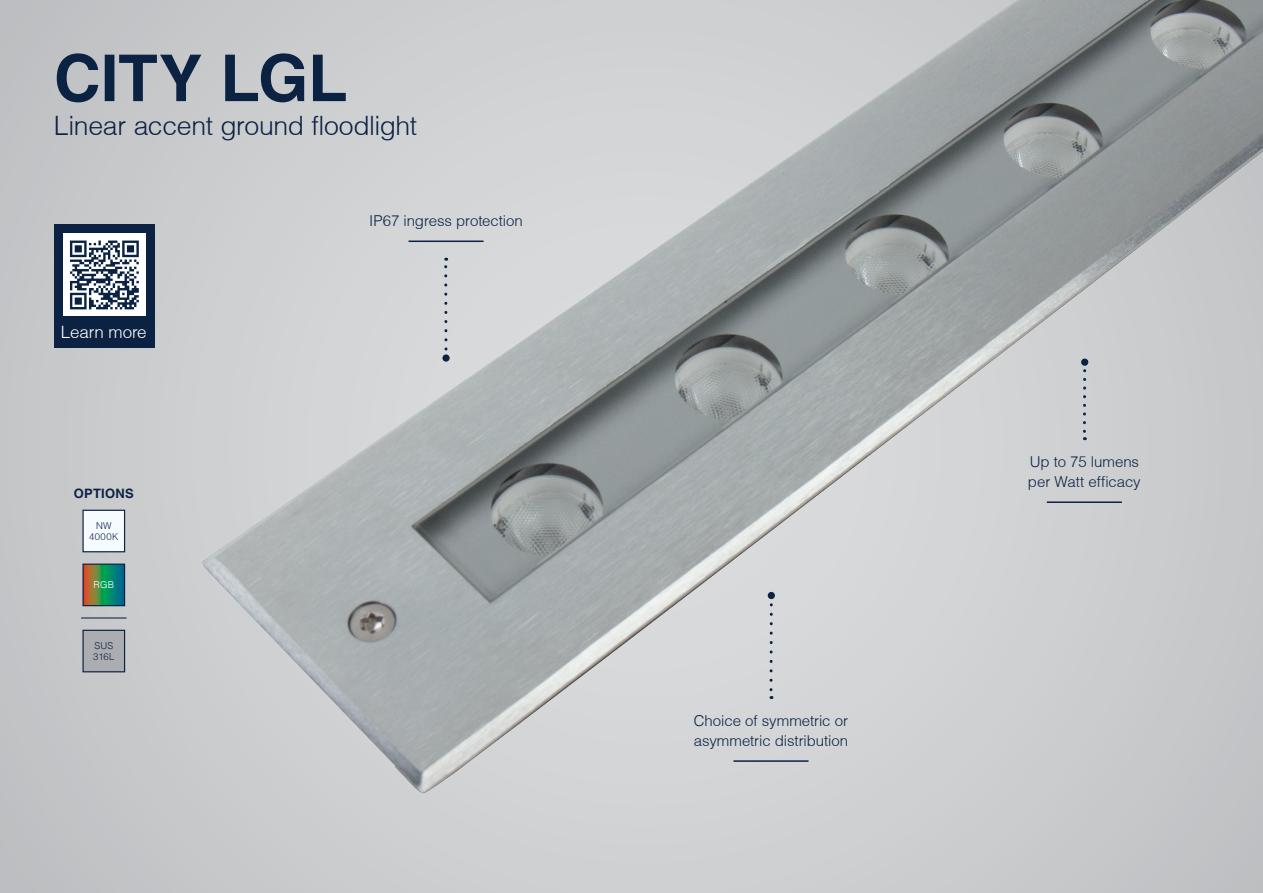
<style>
.page{position:relative;width:1263px;height:893px;background:#c3c4c7}
.page>*{position:absolute;margin:0;border:0;box-sizing:border-box;transform-origin:0 0}
.t1{font:700 64.65px "Helvetica";letter-spacing:-.005em;color:#0c2243}
.t2{font:300 26.7px "Helvetica";letter-spacing:-.015em;color:#0c2243}
.t3{font:300 16.95px "Helvetica";letter-spacing:-.005em;color:#fff}
.t4{font:300 15px "Helvetica";letter-spacing:-.005em;color:#0c2243}
.t5{font:700 13.05px "Helvetica";letter-spacing:.02em;color:#0c2243}
.t6{font:300 9.45px/11.4px "Helvetica";letter-spacing:.035em;color:#0c2243;text-align:center}
.t7{font:300 9.45px "Helvetica";color:#fff}
</style>
<div class="page">
<img style="left:54px;top:0;width:1209px;height:893px">
<div style="left:54px;top:224px;width:101px;height:123px;background:#0c2243"></div>
<svg style="left:769px;top:605px;width:4px;height:94px"></svg>
<div style="left:768px;top:592px;width:7px;height:7px;background:#0c2243;border-radius:50%"></div>
<hr style="left:733px;top:760px;width:75px;height:2px;background:#0c2243">
<svg style="left:1083px;top:371px;width:3px;height:69px"></svg>
<div style="left:1081px;top:359px;width:7px;height:7px;background:#0c2243;border-radius:50%"></div>
<hr style="left:1047px;top:501px;width:75px;height:2px;background:#0c2243">
<hr style="left:408px;top:241px;width:75px;height:1px;background:#0c2243">
<svg style="left:444px;top:258px;width:3px;height:91px"></svg>
<div style="left:442px;top:354px;width:8px;height:8px;background:#0c2243;border-radius:50%"></div>
<div style="left:63px;top:234px;width:82px;height:82px;background:#fff"></div>
<svg style="left:70px;top:240px;width:69px;height:70px"></svg>
<svg style="left:70px;top:241px;width:69px;height:68px"></svg>
<hr style="left:81px;top:617px;width:46px;height:1px;background:#0c2243">
<div style="left:82px;top:630px;width:43px;height:42px;background:#acadb1;border:1px solid #0c2243"></div>
<svg style="left:84px;top:566px;width:39px;height:38px"></svg>
<div style="left:82px;top:564px;width:43px;height:42px;border:1px solid #0c2243"></div>
<div style="left:82px;top:510px;width:43px;height:42px;background:#f6fbfe;border:1px solid #0c2243"></div>
<p class="t1" style="left:54px;top:39px;width:295px">CITY LGL</p>
<p class="t2" style="left:54px;top:108px;width:365px">Linear accent ground floodlight</p>
<p class="t3" style="left:61px;top:321px;width:87px">Learn more</p>
<p class="t5" style="left:74px;top:486px;width:62px">OPTIONS</p>
<p class="t6" style="left:89px;top:519px;width:31px">NW<br>4000K</p>
<p class="t7" style="left:94px;top:579px;width:22px">RGB</p>
<p class="t6" style="left:94px;top:639px;width:20px">SUS</p>
<p class="t6" style="left:93px;top:651px;width:23px">316L</p>
<p class="t4" style="left:369px;top:211px;width:155px">IP67 ingress protection</p>
<p class="t4" style="left:694px;top:711px;width:156px">Choice of symmetric or</p>
<p class="t4" style="left:694px;top:731px;width:156px">asymmetric distribution</p>
<p class="t4" style="left:1030px;top:452px;width:111px">Up to 75 lumens</p>
<p class="t4" style="left:1028px;top:472px;width:114px">per Watt efficacy</p>
</div>
